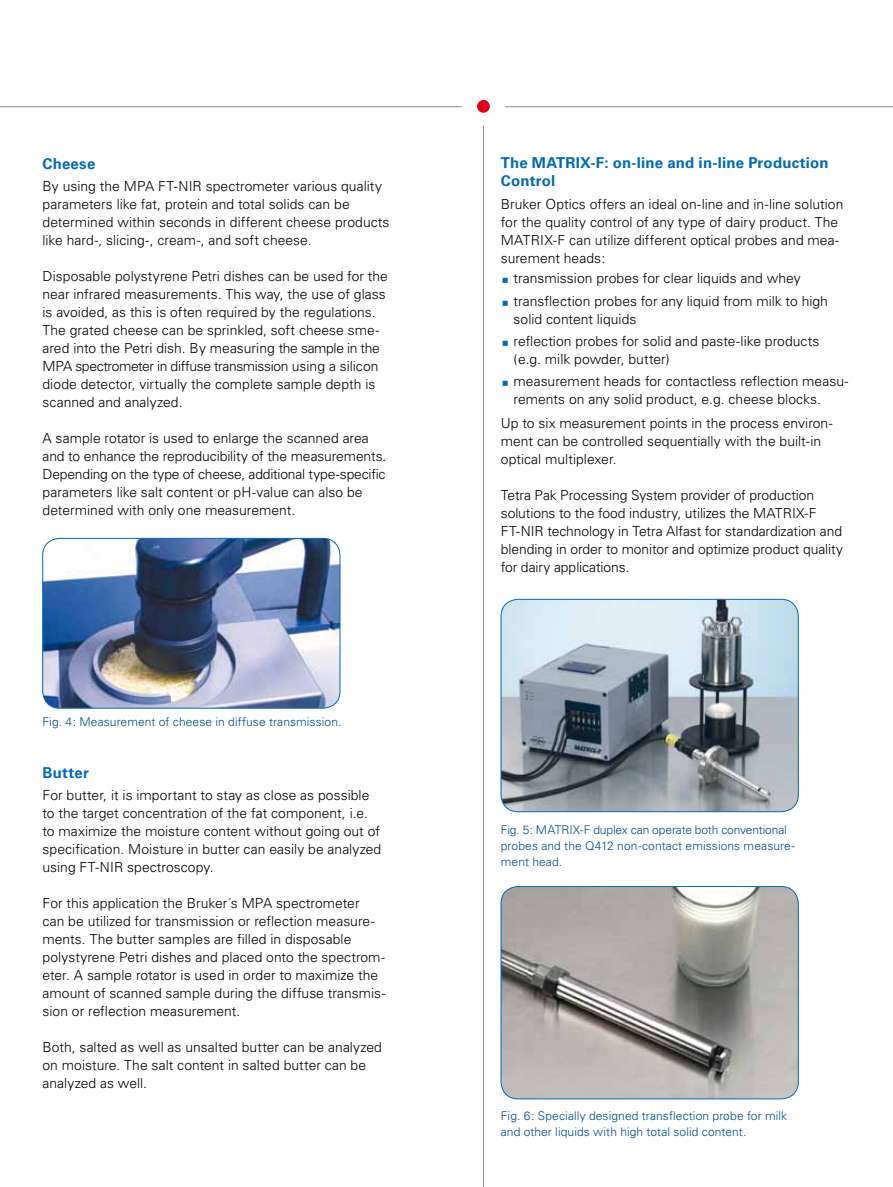
<style>
.page{position:relative;width:893px;height:1187px;background:#fff}
.page>*{position:absolute;margin:0;border:0;box-sizing:border-box;transform-origin:0 0}
.t1{font:700 15px/18px "Univers";letter-spacing:.01em;color:#006ab3}
.t2{font:300 13.8px/18px "Univers";color:#000}
.t3{font:300 12px/15.8px "Univers";letter-spacing:.005em;color:#004a80}
</style>
<div class="page">
<hr style="left:0;top:106px;width:462px;height:1px;background:#82939c">
<hr style="left:505px;top:106px;width:388px;height:1px;background:#82939c">
<img style="left:501px;top:599px;width:297px;height:212px">
<div style="left:501px;top:599px;width:297px;height:212px;border:1px solid #006ab3;border-radius:17px"></div>
<hr style="left:483px;top:125px;width:1px;height:1061px;background:#82939c">
<div style="left:477px;top:100px;width:13px;height:13px;background:#e2001a;border-radius:50%"></div>
<img style="left:501px;top:886px;width:297px;height:212px">
<div style="left:501px;top:886px;width:297px;height:212px;border:1px solid #006ab3;border-radius:17px"></div>
<img style="left:43px;top:538px;width:297px;height:170px">
<div style="left:43px;top:538px;width:297px;height:170px;border:1px solid #006ab3;border-radius:17px"></div>
<p class="t1" style="left:43px;top:154px;width:54px">Cheese</p>
<p class="t2" style="left:43px;top:177px;width:348px">By using the MPA FT-NIR spectrometer various quality parameters like fat, protein and total solids can be determined within seconds in different cheese products like hard-, slicing-, cream-, and soft cheese.</p>
<p class="t2" style="left:43px;top:267px;width:347px">Disposable polystyrene Petri dishes can be used for the near infrared measurements. This way, the use of glass is avoided, as this is often required by the regulations.<br>The grated cheese can be sprinkled, soft cheese sme&shy;ared into the Petri dish. By measuring the sample in the MPA spectrometer in diffuse transmission using a silicon diode detector, virtually the complete sample depth is scanned and analyzed.</p>
<p class="t2" style="left:43px;top:429px;width:345px">A sample rotator is used to enlarge the scanned area and to enhance the reproducibility of the measurements.<br>Depending on the type of cheese, additional type-specific parameters like salt content or pH-value can also be determined with only one measurement.</p>
<p class="t3" style="left:43px;top:713px;width:300px">Fig. 4: Measurement of cheese in diffuse transmission.</p>
<p class="t1" style="left:43px;top:763px;width:48px">Butter</p>
<p class="t2" style="left:43px;top:786px;width:340px">For butter, it is important to stay as close as possible to the target concentration of the fat component, i.e. to maximize the moisture content without going out of specification. Moisture in butter can easily be analyzed using FT-NIR spectroscopy.</p>
<p class="t2" style="left:43px;top:894px;width:344px">For this application the Bruker´s MPA spectrometer<br>can be utilized for transmission or reflection measure&shy;ments. The butter samples are filled in disposable polystyrene Petri dishes and placed onto the spectrom&shy;eter. A sample rotator is used in order to maximize the amount of scanned sample during the diffuse transmis&shy;sion or reflection measurement.</p>
<p class="t2" style="left:43px;top:1038px;width:341px">Both, salted as well as unsalted butter can be analyzed on moisture. The salt content in salted butter can be analyzed as well.</p>
<p class="t1" style="left:501px;top:154px;width:329px">The MATRIX-F: on-line and in-line Production<br>Control</p>
<p class="t2" style="left:501px;top:195px;width:344px">Bruker Optics offers an ideal on-line and in-line solution for the quality control of any type of dairy product. The MATRIX-F can utilize different optical probes and mea&shy;surement heads:</p>
<p class="t2" style="left:514px;top:267px;width:316px;line-height:22.2px">transmission probes for clear liquids and whey transflection probes for any liquid from milk to high</p>
<p class="t2" style="left:514px;top:308px;width:307px;line-height:22.2px">solid content liquids<br>reflection probes for solid and paste-like products</p>
<p class="t2" style="left:514px;top:348px;width:336px;line-height:22.2px">(e.g. milk powder, butter)<br>measurement heads for contactless reflection measu-</p>
<p class="t2" style="left:501px;top:387px;width:333px;line-height:23.7px;text-align:center">rements on any solid product, e.g. cheese blocks.<br>Up to six measurement points in the process environ-</p>
<p class="t2" style="left:501px;top:432px;width:322px">ment can be controlled sequentially with the built-in optical multiplexer.</p>
<p class="t2" style="left:501px;top:486px;width:344px">Tetra Pak Processing System provider of production solutions to the food industry, utilizes the MATRIX-F FT-NIR technology in Tetra Alfast for standardization and blending in order to monitor and optimize product quality for dairy applications.</p>
<p class="t3" style="left:501px;top:822px;width:295px">Fig. 5: MATRIX-F duplex can operate both conventional probes and the Q412 non-contact emissions measure&shy;ment head.</p>
<p class="t3" style="left:501px;top:1107px;width:288px">Fig. 6: Specially designed transflection probe for milk and other liquids with high total solid content.</p>
</div>
